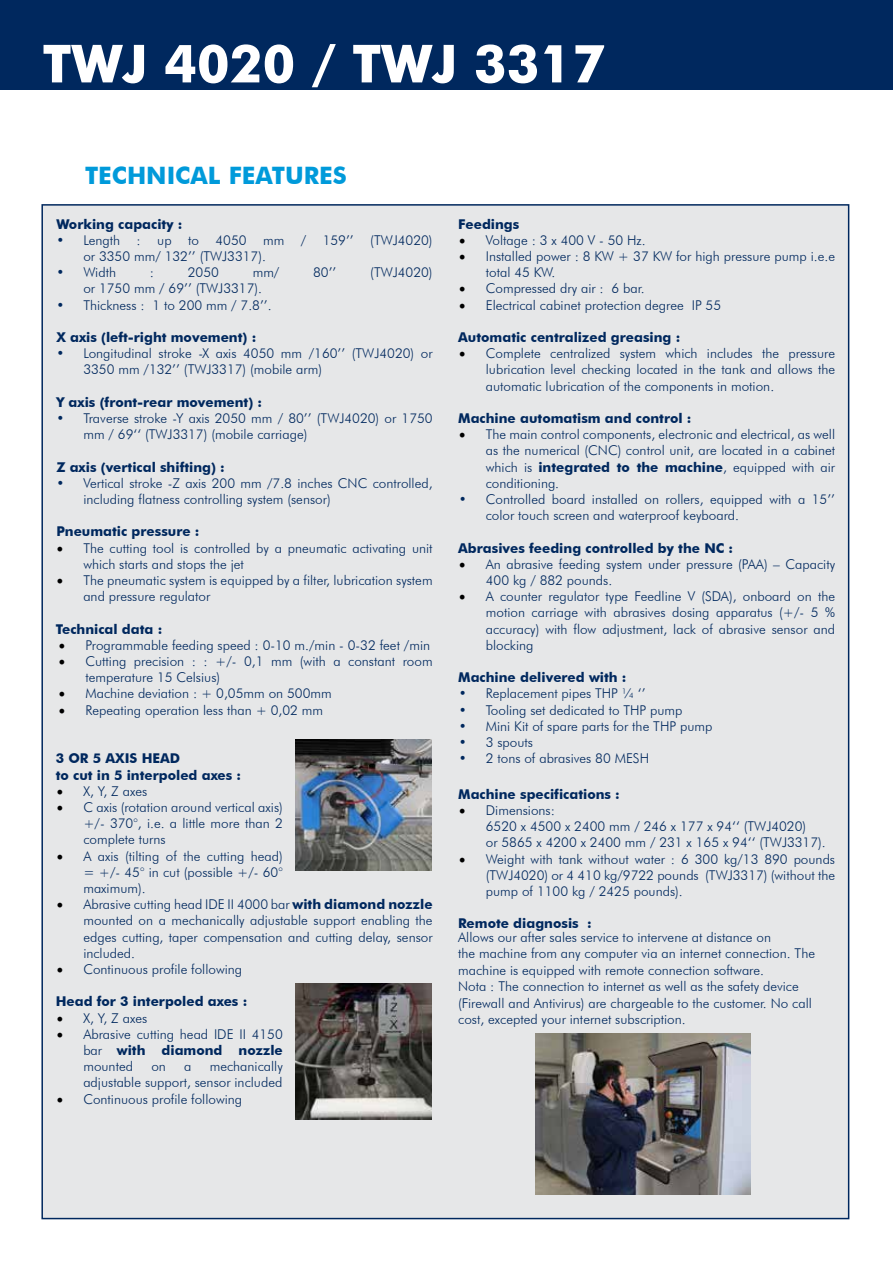
<style>
.page{position:relative;width:893px;height:1263px;background:#fff}
.page>*{position:absolute;margin:0;border:0;box-sizing:border-box;transform-origin:0 0}
.t1{font:700 52.5px "Futura BT";color:#fff}
.t2{font:700 24px "Futura BT";color:#009ada}
.t3{font:300 13.5px/16.2px "Futura BT";color:#00285e}
.t4{font:700 13.5px/16.2px "Futura BT";color:#00285e}
.s1{font-family:"Minion Pro";font-weight:400;font-size:18px;color:#000}
.s2{font-weight:700}
</style>
<div class="page">
<div style="left:0;top:0;width:893px;height:90px;background:#00285e"></div>
<div style="left:42px;top:205px;width:807px;height:1013px;background:#e6e7e8"></div>
<img style="left:296px;top:739px;width:136px;height:131px">
<img style="left:536px;top:1033px;width:215px;height:162px">
<img style="left:296px;top:983px;width:136px;height:136px">
<h1 class="t1" style="left:43px;top:32px;width:564px">TWJ 4020 / TWJ 3317</h1>
<h2 class="t2" style="left:85px;top:161px;width:263px">Technical features</h2>
<p class="t4" style="left:56px;top:216px;width:128px">Working capacity :</p>
<p class="t3" style="left:83px;top:232px;width:351px;text-indent:-27px">• Length : up to 4050 mm / 159’’ (TWJ4020) or 3350 mm/ 132’’ (TWJ3317).</p>
<p class="t3" style="left:56px;top:264px;width:61px">• Width</p>
<p class="t3" style="left:150px;top:264px;width:6px">:</p>
<p class="t3" style="left:188px;top:264px;width:33px">2050</p>
<p class="t3" style="left:253px;top:264px;width:28px">mm/</p>
<p class="t3" style="left:313px;top:264px;width:25px">80’’</p>
<p class="t3" style="left:370px;top:264px;width:64px">(TWJ4020)</p>
<p class="t3" style="left:83px;top:280px;width:180px">or 1750 mm / 69’’ (TWJ3317).</p>
<p class="t3" style="left:56px;top:297px;width:217px">• Thickness : 1 to 200 mm / 7.8’’.</p>
<p class="t4" style="left:56px;top:329px;width:201px">X axis (left-right movement) :</p>
<p class="t3" style="left:83px;top:345px;width:351px;text-indent:-27px">• Longitudinal stroke -X axis 4050 mm /160’’ (TWJ4020) or<br>3350 mm /132’’ (TWJ3317) (mobile arm)</p>
<p class="t4" style="left:56px;top:394px;width:207px">Y axis (front-rear movement) :</p>
<p class="t3" style="left:83px;top:410px;width:351px;text-indent:-27px">• Traverse stroke -Y axis 2050 mm / 80’’ (TWJ4020) or 1750 mm / 69‘‘ (TWJ3317) (mobile carriage)</p>
<p class="t4" style="left:56px;top:459px;width:170px">Z axis (vertical shifting) :</p>
<p class="t3" style="left:83px;top:475px;width:351px;text-indent:-27px">• Vertical stroke -Z axis 200 mm /7.8 inches CNC controlled, including flatness controlling system (sensor)</p>
<p class="t4" style="left:56px;top:523px;width:145px">Pneumatic pressure :</p>
<p class="t3" style="left:83px;top:540px;width:351px;text-indent:-27px"><span class="s1">•</span> The cutting tool is controlled by a pneumatic activating unit which starts and stops the jet</p>
<p class="t3" style="left:83px;top:572px;width:351px;text-indent:-27px"><span class="s1">•</span> The pneumatic system is equipped by a filter, lubrication system and pressure regulator</p>
<p class="t4" style="left:56px;top:621px;width:108px">Technical data :</p>
<p class="t3" style="left:58px;top:637px;width:373px"><span class="s1">•</span> Programmable feeding speed : 0-10 m./min - 0-32 feet /min</p>
<p class="t3" style="left:85px;top:653px;width:349px;text-indent:-27px"><span class="s1">•</span> Cutting precision : : +/- 0,1 mm (with a constant room temperature 15 Celsius)</p>
<p class="t3" style="left:58px;top:685px;width:275px"><span class="s1">•</span> Machine deviation : + 0,05mm on 500mm</p>
<p class="t3" style="left:58px;top:702px;width:266px"><span class="s1">•</span> Repeating operation less than + 0,02 mm</p>
<p class="t4" style="left:56px;top:750px;width:187px">3 or 5 axis head<br>to cut in 5 interpoled axes :</p>
<p class="t3" style="left:56px;top:783px;width:92px"><span class="s1">•</span> X, Y, Z axes</p>
<p class="t3" style="left:83px;top:799px;width:201px;text-align:justify;text-indent:-27px"><span class="s1">•</span> C axis (rotation around vertical axis) +/- 370°, i.e. a little more than 2 complete turns</p>
<p class="t3" style="left:83px;top:847px;width:201px;text-align:justify;text-indent:-27px"><span class="s1">•</span> A axis (tilting of the cutting head) = +/- 45° in cut (possible +/- 60° maximum).</p>
<p class="t3" style="left:83px;top:896px;width:351px;text-align:justify;text-indent:-27px"><span class="s1">•</span> Abrasive cutting head IDE II 4000 bar <span class="s2">with diamond nozzle </span>mounted on a mechanically adjustable support enabling the edges cutting, taper compensation and cutting delay, sensor included.</p>
<p class="t3" style="left:56px;top:961px;width:187px"><span class="s1">•</span> Continuous profile following</p>
<p class="t4" style="left:56px;top:993px;width:193px">Head for 3 interpoled axes :</p>
<p class="t3" style="left:56px;top:1009px;width:92px"><span class="s1">•</span> X, Y, Z axes</p>
<p class="t3" style="left:83px;top:1026px;width:201px;text-align:justify;text-indent:-27px"><span class="s1">•</span> Abrasive cutting head IDE II 4150 bar <span class="s2">with diamond nozzle </span>mounted</p>
<p class="t3" style="left:83px;top:1058px;width:201px;text-align:right">mechanically<br>adjustable support, sensor included</p>
<p class="t3" style="left:56px;top:1090px;width:187px"><span class="s1">•</span> Continuous profile following</p>
<p class="t3" style="left:151px;top:1058px;width:16px">on</p>
<p class="t3" style="left:184px;top:1058px;width:9px">a</p>
<p class="t4" style="left:458px;top:216px;width:63px">Feedings</p>
<p class="t3" style="left:459px;top:232px;width:188px"><span class="s1">•</span> Voltage : 3 x 400 V - 50 Hz.</p>
<p class="t3" style="left:486px;top:248px;width:351px;text-indent:-27px"><span class="s1">•</span> Installed power : 8 KW + 37 KW for high pressure pump i.e.e total 45 KW.</p>
<p class="t3" style="left:459px;top:280px;width:187px"><span class="s1">•</span> Compressed dry air : 6 bar.</p>
<p class="t3" style="left:459px;top:297px;width:264px"><span class="s1">•</span> Electrical cabinet protection degree IP 55</p>
<p class="t4" style="left:458px;top:329px;width:224px">Automatic centralized greasing :</p>
<p class="t3" style="left:486px;top:345px;width:351px;text-align:justify;text-indent:-27px"><span class="s1">•</span> Complete centralized system which includes the pressure lubrication level checking located in the tank and allows the automatic lubrication of the components in motion.</p>
<p class="t4" style="left:458px;top:410px;width:235px">Machine automatism and control :</p>
<p class="t3" style="left:486px;top:426px;width:351px;text-align:justify;text-indent:-27px"><span class="s1">•</span> The main control components, electronic and electrical, as well as the numerical (CNC) control unit, are located in a cabinet which is <span class="s2">integrated to the machine</span>, equipped with air conditioning.</p>
<p class="t3" style="left:486px;top:491px;width:351px;text-indent:-27px">• Controlled board installed on rollers, equipped with a 15’’ color touch screen and waterproof keyboard.</p>
<p class="t4" style="left:458px;top:540px;width:276px">Abrasives feeding controlled by the NC :</p>
<p class="t3" style="left:486px;top:556px;width:351px;text-indent:-27px"><span class="s1">•</span> An abrasive feeding system under pressure (PAA) – Capacity<br>400 kg / 882 pounds.</p>
<p class="t3" style="left:486px;top:588px;width:351px;text-align:justify;text-indent:-27px"><span class="s1">•</span> A counter regulator type Feedline V (SDA), onboard on the motion carriage with abrasives dosing apparatus (+/- 5 % accuracy) with flow adjustment, lack of abrasive sensor and blocking</p>
<p class="t4" style="left:458px;top:669px;width:170px">Machine delivered with :</p>
<p class="t3" style="left:459px;top:685px;width:188px">• Replacement pipes THP ¼ ‘’</p>
<p class="t3" style="left:459px;top:702px;width:225px">• Tooling set dedicated to THP pump</p>
<p class="t3" style="left:459px;top:718px;width:255px">• Mini Kit of spare parts for the THP pump</p>
<p class="t3" style="left:459px;top:734px;width:76px">• 3 spouts</p>
<p class="t3" style="left:459px;top:750px;width:192px">• 2 tons of abrasives 80 MESH</p>
<p class="t4" style="left:458px;top:786px;width:163px">Machine specifications :</p>
<p class="t3" style="left:486px;top:802px;width:341px;text-indent:-27px"><span class="s1">•</span> Dimensions:<br>6520 x 4500 x 2400 mm / 246 x 177 x 94‘‘ (TWJ4020)<br>or 5865 x 4200 x 2400 mm / 231 x 165 x 94‘‘ (TWJ3317).</p>
<p class="t3" style="left:486px;top:850px;width:351px;text-align:justify;text-indent:-27px"><span class="s1">•</span> Weight with tank without water : 6 300 kg/13 890 pounds (TWJ4020) or 4 410 kg/9722 pounds (TWJ3317) (without the pump of 1100 kg / 2425 pounds).</p>
<p class="t4" style="left:458px;top:915px;width:135px">Remote diagnosis :</p>
<p class="t3" style="left:458px;top:929px;width:358px">Allows our after sales service to intervene at distance on<br>the machine from any computer via an internet connection. The machine is equipped with remote connection software.<br>Nota : The connection to internet as well as the safety device (Firewall and Antivirus) are chargeable to the customer. No call cost, excepted your internet subscription.</p>
</div>
